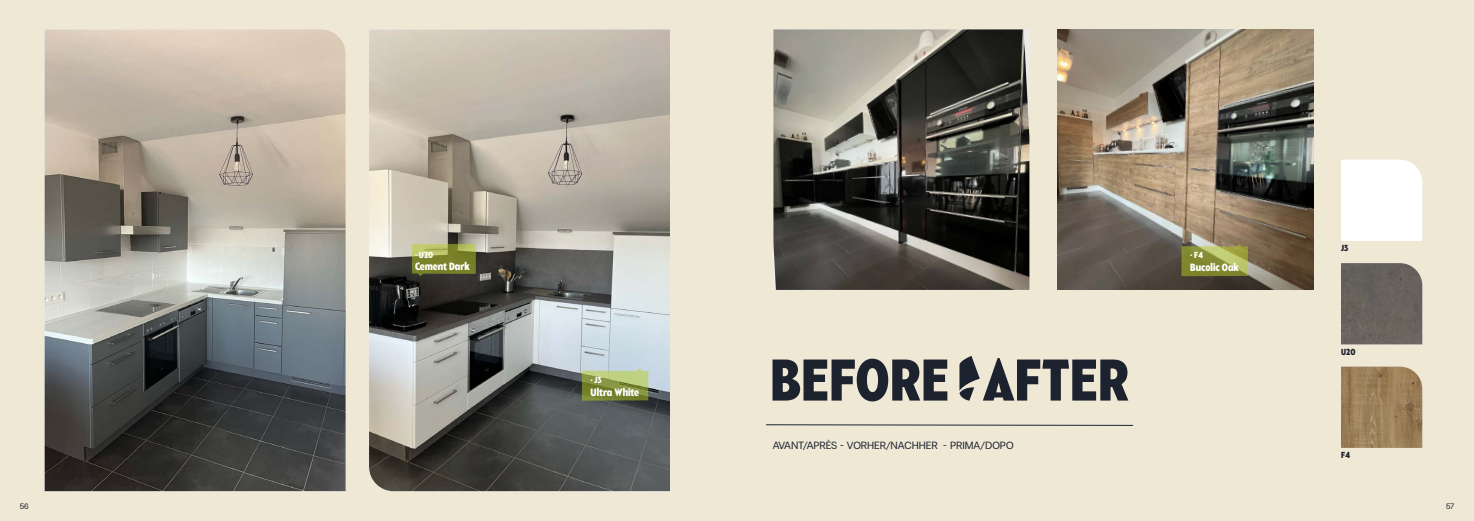
<style>
.page{position:relative;width:1474px;height:521px;background:#fff}
.page>*{position:absolute;margin:0;border:0;box-sizing:border-box;transform-origin:0 0}
.t1{font:condensed 58.62px "Balgin Black Sm";color:#1d222f}
.t2{font:10.5px "PP Radio Grotesk";color:#1d222d}
.t3{font:condensed 10.5px "Balgin Black Sm";color:#fff}
.t4{font:condensed 8.75px "Balgin Black Sm";color:#fff}
.t5{font:condensed 8.75px "Balgin Black Sm";color:#1d222f}
.t6{font:7.88px "PP Radio Grotesk";color:#1d222f}
</style>
<div class="page">
<div style="left:0;top:0;width:1473px;height:521px;background:#eee8d5"></div>
<img style="left:1341px;top:367px;width:81px;height:81px">
<svg style="left:766px;top:424px;width:367px;height:2px"></svg>
<svg style="left:959px;top:356px;width:20px;height:45px"></svg>
<img style="left:773px;top:29px;width:256px;height:261px">
<img style="left:1057px;top:29px;width:256px;height:261px">
<img style="left:369px;top:29px;width:301px;height:462px">
<img style="left:45px;top:29px;width:300px;height:462px">
<svg style="left:582px;top:368px;width:66px;height:33px"></svg>
<svg style="left:412px;top:244px;width:64px;height:32px"></svg>
<svg style="left:1181px;top:244px;width:66px;height:32px"></svg>
<div style="left:1341px;top:160px;width:81px;height:81px;background:#fff"></div>
<img style="left:1341px;top:263px;width:81px;height:81px">
<p class="t4" style="left:415px;top:249px;width:20px">• U20</p>
<p class="t3" style="left:415px;top:259px;width:56px">Cement Dark</p>
<p class="t4" style="left:590px;top:374px;width:13px">• J3</p>
<p class="t3" style="left:590px;top:385px;width:50px">Ultra White</p>
<h1 class="t1" style="left:770px;top:340px;width:360px">BEFORE AFTER</h1>
<p class="t2" style="left:772px;top:440px;width:242px">AVANT/APRÈS - VORHER/NACHHER - PRIMA/DOPO</p>
<p class="t4" style="left:1190px;top:249px;width:14px">• F4</p>
<p class="t3" style="left:1190px;top:260px;width:50px">Bucolic Oak</p>
<p class="t5" style="left:1340px;top:242px;width:9px">J3</p>
<p class="t5" style="left:1340px;top:346px;width:16px">U20</p>
<p class="t5" style="left:1340px;top:449px;width:11px">F4</p>
<p class="t6" style="left:20px;top:501px;width:10px">56</p>
<p class="t6" style="left:1446px;top:501px;width:9px">57</p>
</div>
